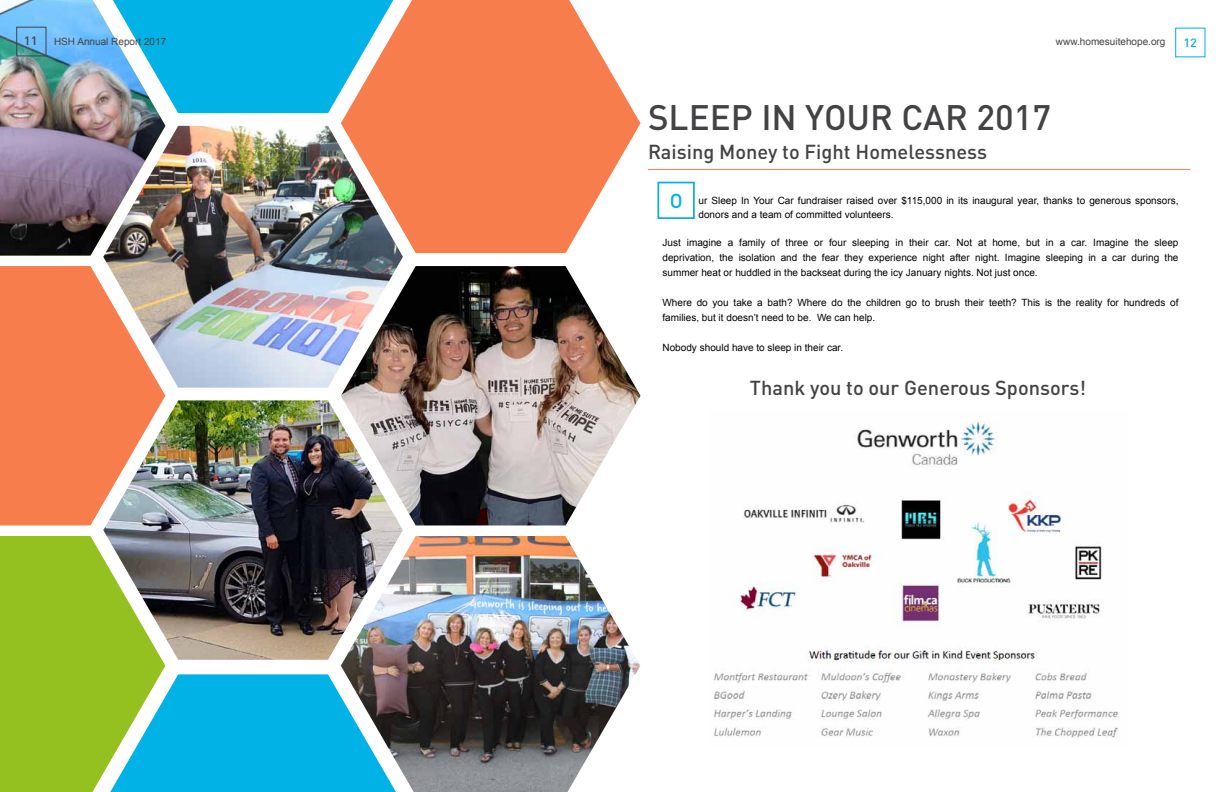
<style>
.page{position:relative;width:1224px;height:792px;background:#fff}
.page>*{position:absolute;margin:0;border:0;box-sizing:border-box;transform-origin:0 0}
.t1{font:500 35px "DIN Pro";color:#434345}
.t2{font:500 20px "DIN Pro";color:#434345}
.t3{font:500 20px "DIN Pro";color:#00b1e5}
.t4{font:500 12px "DIN Pro";color:#434345;scale:1.06 1}
.t5{font:500 12px "DIN Pro";color:#01b2e6;scale:1.06 1}
.t6{font:10px/15px "Arial";color:#000}
.t7{font:10px "Arial";color:#434345}
</style>
<div class="page">
<div style="left:165px;top:0;width:176px;height:113px;background:#01b2e6"></div>
<img style="left:0;top:0;width:165px;height:256px">
<div style="left:16px;top:27px;width:31px;height:29px;border:1px solid #434345"></div>
<img style="left:103px;top:400px;width:300px;height:260px">
<img style="left:341px;top:536px;width:299px;height:256px">
<img style="left:341px;top:266px;width:300px;height:259px">
<img style="left:103px;top:126px;width:300px;height:262px">
<svg style="left:0;top:266px;width:165px;height:259px;background:#ee8e67"></svg>
<svg style="left:0;top:536px;width:165px;height:256px;background:#96bc33"></svg>
<svg style="left:110px;top:674px;width:286px;height:118px;background:#2bb4d0"></svg>
<svg style="left:341px;top:0;width:300px;height:253px;fill:#f77d4c"></svg>
<hr style="left:648px;top:169px;width:542px;height:1px;background:#f77d4c">
<img style="left:713px;top:421px;width:405px;height:317px">
<div style="left:657px;top:182px;width:38px;height:37px;border:2px solid #00aeef"></div>
<p class="t4" style="left:24px;top:31px;width:14px">11</p>
<p class="t7" style="left:54px;top:35px;width:114px">HSH Annual Report 2017</p>
<p class="t7" style="left:1056px;top:35px;width:111px">www.homesuitehope.org</p>
<p class="t5" style="left:1183px;top:33px;width:14px">12</p>
<h1 class="t1" style="left:648px;top:89px;width:22px">SLEEP</h1>
<h1 class="t1" style="left:761px;top:89px;width:291px">IN YOU R CAR 2017</h1>
<h2 class="t2" style="left:648px;top:135px;width:341px">Raising Money to Fight Homelessness</h2>
<h2 class="t3" style="left:670px;top:184px;width:12px">O</h2>
<p class="t6" style="left:699px;top:193px;width:481px;line-height:14px">ur Sleep In Your Car fundraiser raised over $115,000 in its inaugural year, thanks to generous sponsors, donors and a team of committed volunteers.</p>
<p class="t6" style="left:663px;top:235px;width:517px;text-align:justify">Just imagine a family of three or four sleeping in their car. Not at home, but in a car. Imagine the sleep deprivation, the isolation and the fear they experience night after night. Imagine sleeping in a car during the summer heat or huddled in the backseat during the icy January nights. Not just once.</p>
<p class="t6" style="left:663px;top:295px;width:517px">Where do you take a bath? Where do the children go to brush their teeth? This is the reality for hundreds of families, but it doesn’t need to be. We can help.</p>
<p class="t6" style="left:663px;top:340px;width:182px">Nobody should have to sleep in their car.</p>
<h2 class="t2" style="left:750px;top:372px;width:338px">Thank you to our Generous Sponsors!</h2>
</div>
